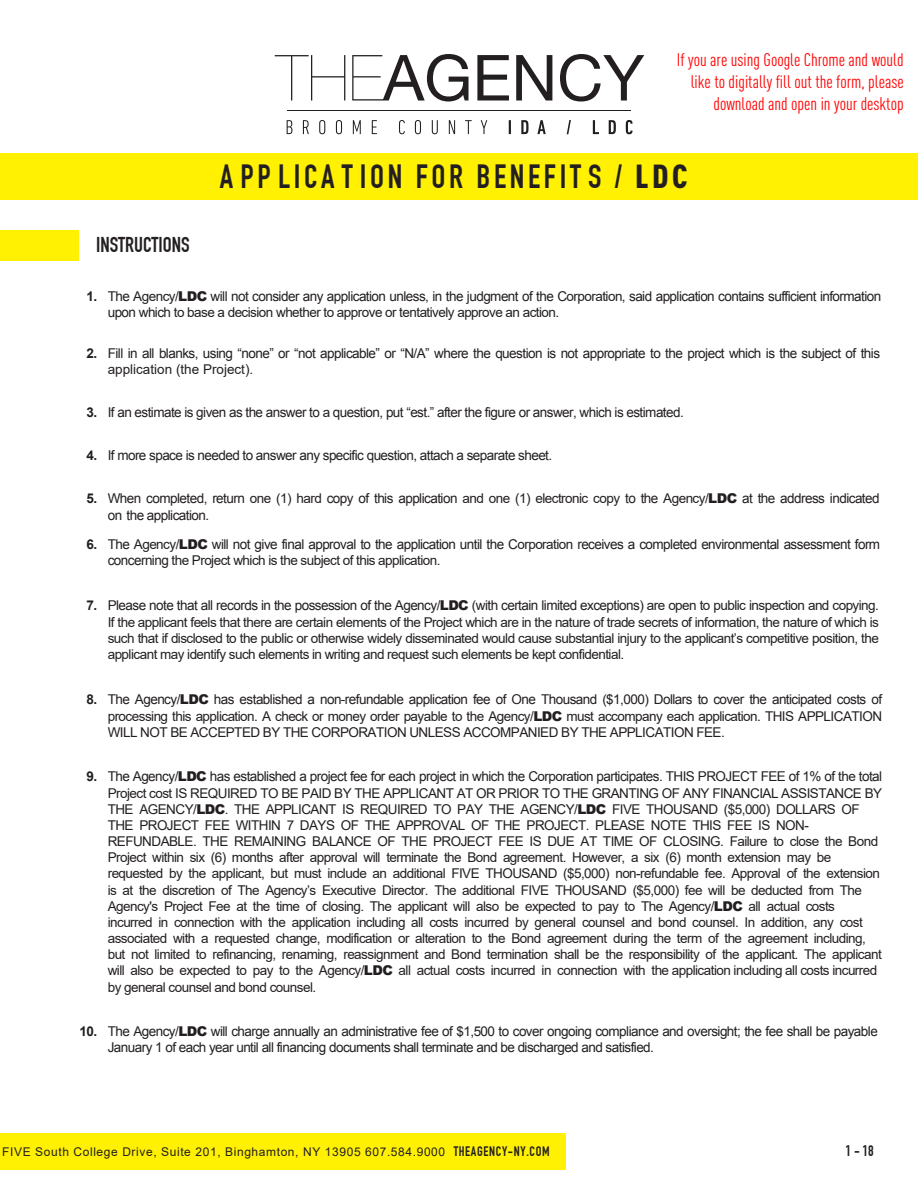
<style>
.page{position:relative;width:918px;height:1188px;background:#fff}
.page>*{position:absolute;margin:0;border:0;box-sizing:border-box;transform-origin:0 0}
.t1{font:700 32.85px "DIN Condensed";letter-spacing:.11em;color:#231f20}
.t2{font:700 21px "DIN Condensed";color:#231f20}
.t3{font:condensed 18px/21.6px "DIN Pro";color:#f00;text-align:right}
.t4{font:700 15px "DIN Condensed";color:#231f20}
.t5{font:13.5px/16.2px "Arial";letter-spacing:-.04em;color:#231f20}
.t6{font:13.5px/16.2px "Arial";letter-spacing:-.04em;color:#231f20}
.t7{font:12px "Arial";letter-spacing:.05em;color:#231f20}
.s1{font-family:"DIN Pro";font-weight:900;font-stretch:condensed}
.s2{font-weight:700}
.s3{font-weight:900}
.s4{font-style:inherit}
.s5{font-family:"DIN Condensed";font-weight:700;font-size:13.5px}
</style>
<div class="page">
<div style="left:0;top:153px;width:918px;height:47px;background:#fff101"></div>
<svg style="left:275px;top:55px;width:70px;height:46px"></svg>
<svg style="left:352px;top:54px;width:117px;height:48px"></svg>
<svg style="left:477px;top:55px;width:32px;height:46px"></svg>
<svg style="left:516px;top:55px;width:36px;height:46px"></svg>
<svg style="left:560px;top:54px;width:84px;height:48px"></svg>
<hr style="left:287px;top:110px;width:344px;height:1px;background:#231f20">
<svg style="left:287px;top:120px;width:5px;height:14px"></svg>
<svg style="left:303px;top:120px;width:6px;height:14px"></svg>
<svg style="left:319px;top:120px;width:6px;height:14px"></svg>
<svg style="left:336px;top:120px;width:6px;height:14px"></svg>
<svg style="left:353px;top:120px;width:8px;height:14px"></svg>
<svg style="left:372px;top:120px;width:5px;height:14px"></svg>
<svg style="left:399px;top:120px;width:6px;height:14px"></svg>
<svg style="left:415px;top:120px;width:6px;height:14px"></svg>
<svg style="left:432px;top:120px;width:6px;height:14px"></svg>
<svg style="left:449px;top:120px;width:6px;height:14px"></svg>
<svg style="left:465px;top:120px;width:7px;height:14px"></svg>
<svg style="left:481px;top:120px;width:6px;height:14px"></svg>
<svg style="left:509px;top:120px;width:2px;height:14px"></svg>
<svg style="left:521px;top:120px;width:8px;height:14px"></svg>
<svg style="left:537px;top:120px;width:9px;height:14px"></svg>
<svg style="left:567px;top:120px;width:4px;height:14px"></svg>
<svg style="left:593px;top:120px;width:6px;height:14px"></svg>
<svg style="left:609px;top:120px;width:7px;height:14px"></svg>
<svg style="left:626px;top:120px;width:7px;height:14px"></svg>
<div style="left:0;top:231px;width:79px;height:30px;background:#fff101"></div>
<div style="left:0;top:1133px;width:565px;height:37px;background:#fff101"></div>
<h3 class="t3" style="left:677px;top:48px;width:228px">If you are using Google Chrome and would like to digitally fill out the form, please download and open in your desktop</h3>
<p class="t2" style="left:96px;top:232px;width:95px">INSTRUCTIONS</p>
<p class="t1" style="left:220px;top:157px;width:469px">APPLICATION FOR BENEFITS / <span class="s1">LDC</span></p>
<p class="t5" style="left:108px;top:288px;width:775px;text-indent:-21px"><span class="s2">1.</span> The Agency/<span class="s3">LDC</span> will not consider any application unless, in the judgment of the Corporation, said application contains sufficient information upon which to base a decision whether to approve or tentatively approve an action.</p>
<p class="t5" style="left:108px;top:345px;width:774px;text-indent:-21px"><span class="s2">2.</span> Fill in all blanks, using “none” or “not applicable” or “N/A” where the question is not appropriate to the project which is the subject of this application (the Project).</p>
<p class="t5" style="left:86px;top:404px;width:599px"><span class="s2">3.</span> If an estimate is given as the answer to a question, put “est.” after the figure or answer, which is estimated.</p>
<p class="t5" style="left:86px;top:447px;width:467px"><span class="s2">4.</span> If more space is needed to answer any specific question, attach a separate sheet.</p>
<p class="t5" style="left:108px;top:491px;width:773px;text-indent:-21px"><span class="s2">5.</span> When completed, return one (1) hard copy of this application and one (1) electronic copy to the Agency/<span class="s3">LDC</span> at the address indicated on the application.</p>
<p class="t5" style="left:108px;top:537px;width:774px;text-indent:-21px"><span class="s2">6.</span> The Agency/<span class="s3">LDC</span> will not give final approval to the application until the Corporation receives a completed environmental assessment form concerning the Project which is the subject of this application.</p>
<p class="t5" style="left:108px;top:598px;width:773px;text-align:justify;text-indent:-21px"><span class="s2">7.</span> Please note that all records in the possession of the Agency/<span class="s3">LDC</span> (with certain limited exceptions) are open to public inspection and copying.<br>If the applicant feels that there are certain elements of the Project which are in the nature of trade secrets of information, the nature of which is such that if disclosed to the public or otherwise widely disseminated would cause substantial injury to the applicant’s competitive position, the applicant may identify such elements in writing and request such elements be kept confidential.</p>
<p class="t5" style="left:108px;top:692px;width:776px;text-align:justify;text-indent:-21px"><span class="s2">8.</span> The Agency/<span class="s3">LDC</span> has established a non-refundable application fee of One Thousand ($1,000) Dollars to cover the anticipated costs of processing this application. A check or money order payable to the Agency/<span class="s3">LDC</span> must accompany each application. THIS APPLICATION WILL NOT BE ACCEPTED BY THE CORPORATION UNLESS ACCOMPANIED BY THE APPLICATION FEE.</p>
<p class="t6" style="left:108px;top:769px;width:776px;text-indent:-21px"><span class="s2">9.</span> <span class="s4">The Agency/</span><span class="s3">LDC</span> <span class="s4">has established a project fee for each project in which the Corporation participates. THIS PROJECT FEE of 1% of the total Project cost IS REQUIRED TO BE PAID BY THE APPLICANT AT OR PRIOR TO THE GRANTING OF ANY FINANCIAL ASSISTANCE BY THE AGENCY/</span><span class="s3">LDC</span><span class="s4">.</span> THE APPLICANT IS REQUIRED TO PAY THE AGENCY/<span class="s3">LDC</span> FIVE THOUSAND ($5,000) DOLLARS OF THE PROJECT FEE WITHIN 7 DAYS OF THE APPROVAL OF THE PROJECT. PLEASE NOTE THIS FEE IS NON-REFUNDABLE. THE REMAINING BALANCE OF THE PROJECT FEE IS DUE AT TIME OF CLOSING. Failure to close the Bond Project within six (6) months after approval will terminate the Bond agreement. However, a six (6) month extension may be requested by the applicant, but must include an additional FIVE THOUSAND ($5,000) non-refundable fee. Approval of the extension is at the discretion of The Agency’s Executive Director. The additional FIVE THOUSAND ($5,000) fee will be deducted from The Agency's Project Fee at the time of closing. The applicant will also be expected to pay to The Agency/<span class="s3">LDC</span> all actual costs incurred in connection with the application including all costs incurred by general counsel and bond counsel. In addition, any cost associated with a requested change, modification or alteration to the Bond agreement during the term of the agreement including, but not limited to refinancing, renaming, reassignment and Bond termination shall be the responsibility of the applicant. <span class="s4">The applicant will also be expected to pay to the Agency/</span><span class="s3">LDC</span> <span class="s4">all actual costs incurred in connection with the application including all costs incurred by general counsel and bond counsel.</span></p>
<p class="t5" style="left:108px;top:1023px;width:772px;text-indent:-28px"><span class="s2">10.</span> The Agency/<span class="s3">LDC</span> will charge annually an administrative fee of $1,500 to cover ongoing compliance and oversight; the fee shall be payable<br>January 1 of each year until all financing documents shall terminate and be discharged and satisfied.</p>
<p class="t7" style="left:2px;top:1144px;width:549px">FIVE South College Drive, Suite 201, Binghamton, NY 13905 607.584.9000 <span class="s5">THEAGENCY-NY.COM</span></p>
<p class="t4" style="left:846px;top:1142px;width:30px">1 - 18</p>
</div>
